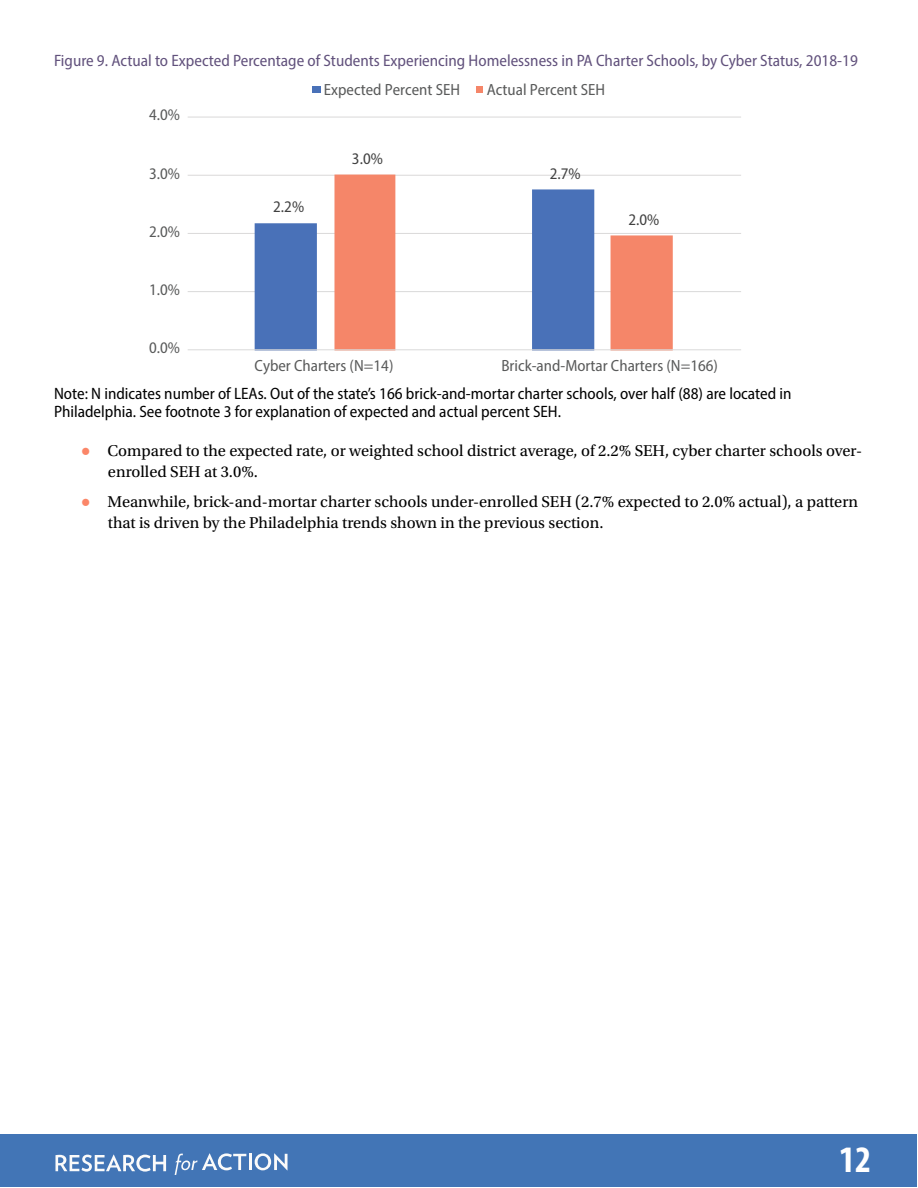
<style>
.page{position:relative;width:918px;height:1188px;background:#fff}
.page>*{position:absolute;margin:0;border:0;box-sizing:border-box;transform-origin:0 0}
.t1{font:37.5px "Myriad Variable Concept";color:#fff}
.t2{font:16.5px/21px "Utopia Std";color:#000}
.t3{font:semi-condensed 16.5px/17.9px "Myriad Pro";color:#000}
.t4{font:semi-condensed 16.5px "Myriad Pro";color:#61517c}
.t5{font:semi-condensed 16.2px "Myriad Pro";color:#595a5a}
.t6{font:semi-condensed 16.2px "Myriad Pro";color:#414141}
.s1{font-family:"Franklin Gothic";color:#fb8668}
</style>
<div class="page">
<div style="left:0;top:1134px;width:917px;height:53px;background:#4275b6"></div>
<svg style="left:55px;top:1155px;width:111px;height:17px"></svg>
<svg style="left:175px;top:1153px;width:113px;height:22px"></svg>
<hr style="left:188px;top:291px;width:553px;height:1px;background:#dad9d9">
<hr style="left:188px;top:233px;width:553px;height:1px;background:#dad9d9">
<hr style="left:188px;top:175px;width:553px;height:1px;background:#dad9d9">
<hr style="left:188px;top:117px;width:553px;height:1px;background:#dad9d9">
<div style="left:255px;top:223px;width:62px;height:126px;background:#4971b8"></div>
<svg style="left:334px;top:175px;width:339px;height:174px"></svg>
<hr style="left:188px;top:349px;width:553px;height:1px;background:#dad9d9">
<div style="left:313px;top:87px;width:8px;height:6px;background:#4971b8"></div>
<svg style="left:477px;top:87px;width:6px;height:6px"></svg>
<p class="t4" style="left:54px;top:51px;width:805px">Figure 9. Actual to Expected Percentage of Students Experiencing Homelessness in PA Charter Schools, by Cyber Status, 2018-19</p>
<p class="t5" style="left:149px;top:105px;width:32px">4.0%</p>
<p class="t5" style="left:149px;top:163px;width:32px">3.0%</p>
<p class="t5" style="left:149px;top:221px;width:32px">2.0%</p>
<p class="t5" style="left:149px;top:280px;width:32px">1.0%</p>
<p class="t5" style="left:149px;top:338px;width:32px">0.0%</p>
<p class="t5" style="left:324px;top:79px;width:138px">Expected Percent SEH</p>
<p class="t5" style="left:487px;top:79px;width:120px">Actual Percent SEH</p>
<p class="t6" style="left:273px;top:197px;width:32px">2.2%</p>
<p class="t6" style="left:352px;top:148px;width:32px">3.0%</p>
<p class="t6" style="left:550px;top:163px;width:32px">2.7%</p>
<p class="t6" style="left:628px;top:209px;width:32px">2.0%</p>
<p class="t5" style="left:255px;top:355px;width:140px">Cyber Charters (N=14)</p>
<p class="t5" style="left:501px;top:355px;width:218px">Brick-and-Mortar Charters (N=166)</p>
<p class="t3" style="left:54px;top:385px;width:739px">Note: N indicates number of LEAs. Out of the state’s 166 brick-and-mortar charter schools, over half (88) are located in<br>Philadelphia. See footnote 3 for explanation of expected and actual percent SEH.</p>
<p class="t2" style="left:108px;top:441px;width:756px;text-indent:-27px"><span class="s1">●</span> Compared to the expected rate, or weighted school district average, of 2.2% SEH, cyber charter schools over&shy;enrolled SEH at 3.0%.</p>
<p class="t2" style="left:108px;top:492px;width:752px;text-indent:-27px"><span class="s1">●</span> Meanwhile, brick-and-mortar charter schools under-enrolled SEH (2.7% expected to 2.0% actual), a pattern that is driven by the Philadelphia trends shown in the previous section.</p>
<h1 class="t1" style="left:839px;top:1138px;width:33px">12</h1>
</div>
